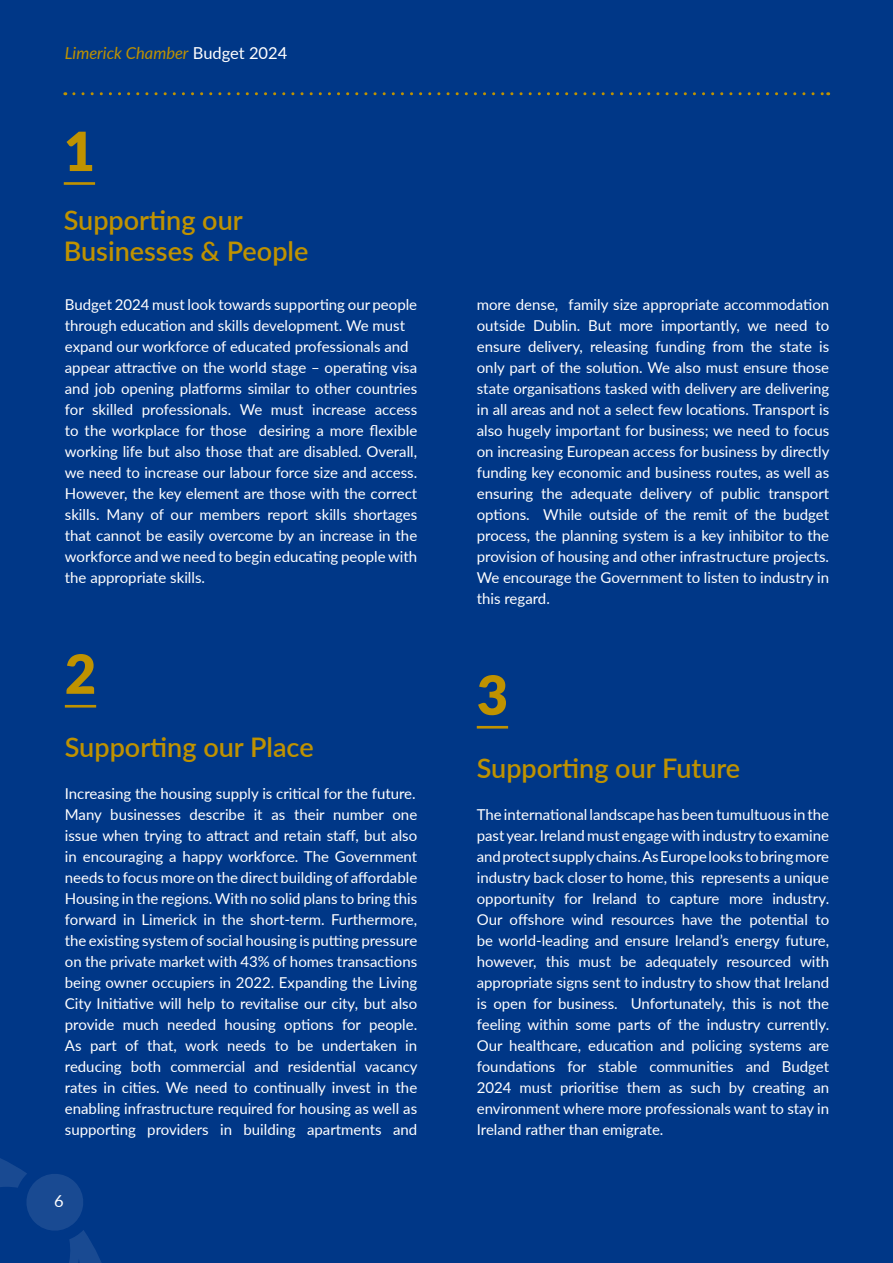
<style>
.page{position:relative;width:893px;height:1263px;background:#003787}
.page>*{position:absolute;margin:0;border:0;box-sizing:border-box;transform-origin:0 0}
.t1{font:900 54px "Lato";color:#bf9200}
.t2{font:600 27px/31.5px "Lato";color:#bf9200}
.t3{font:italic 16.5px "Lato";color:#bf9200}
.t4{font:16.5px "Lato";color:#fff}
.t5{font:15px/21px "Lato";color:#fff}
.s1{font-style:normal;color:#fff}
</style>
<div class="page">
<svg style="left:0;top:1158px;width:102px;height:105px"></svg>
<hr style="left:65px;top:705px;width:31px;height:2px;background:#bf9200">
<hr style="left:477px;top:726px;width:31px;height:2px;background:#bf9200">
<hr style="left:64px;top:182px;width:31px;height:3px;background:#bf9200">
<svg style="left:74px;top:92px;width:755px;height:3px"></svg>
<p class="t3" style="left:65px;top:41px;width:224px">Limerick Chamber <span class="s1">Budget 2024</span></p>
<h1 class="t1" style="left:64px;top:111px;width:33px">1</h1>
<h2 class="t2" style="left:64px;top:203px;width:246px">Supporting our<br>Businesses &amp; People</h2>
<p class="t5" style="left:65px;top:293px;width:354px">Budget 2024 must look towards supporting our people through education and skills development. We must expand our workforce of educated professionals and appear attractive on the world stage – operating visa and job opening platforms similar to other countries for skilled professionals. We must increase access to the workplace for those desiring a more flexible working life but also those that are disabled. Overall, we need to increase our labour force size and access.<br>However, the key element are those with the correct skills. Many of our members report skills shortages that cannot be easily overcome by an increase in the workforce and we need to begin educating people with the appropriate skills.</p>
<h1 class="t1" style="left:65px;top:633px;width:33px">2</h1>
<h2 class="t2" style="left:65px;top:730px;width:250px">Supporting our Place</h2>
<p class="t5" style="left:65px;top:782px;width:354px">Increasing the housing supply is critical for the future.<br>Many businesses describe it as their number one issue when trying to attract and retain staff, but also in encouraging a happy workforce. The Government needs to focus more on the direct building of affordable Housing in the regions. With no solid plans to bring this forward in Limerick in the short-term. Furthermore, the existing system of social housing is putting pressure on the private market with 43% of homes transactions being owner occupiers in 2022. Expanding the Living City Initiative will help to revitalise our city, but also provide much needed housing options for people.<br>As part of that, work needs to be undertaken in reducing both commercial and residential vacancy rates in cities. We need to continually invest in the enabling infrastructure required for housing as well as supporting providers in building apartments and</p>
<p class="t4" style="left:54px;top:1189px;width:11px">6</p>
<p class="t5" style="left:477px;top:293px;width:354px;text-align:justify">more dense, family size appropriate accommodation outside Dublin. But more importantly, we need to ensure delivery, releasing funding from the state is only part of the solution. We also must ensure those state organisations tasked with delivery are delivering in all areas and not a select few locations. Transport is also hugely important for business; we need to focus on increasing European access for business by directly funding key economic and business routes, as well as ensuring the adequate delivery of public transport options. While outside of the remit of the budget process, the planning system is a key inhibitor to the provision of housing and other infrastructure projects.<br>We encourage the Government to listen to industry in this regard.</p>
<h1 class="t1" style="left:477px;top:654px;width:33px">3</h1>
<h2 class="t2" style="left:477px;top:751px;width:265px">Supporting our Future</h2>
<p class="t5" style="left:477px;top:803px;width:354px;text-align:justify">The international landscape has been tumultuous in the past year. Ireland must engage with industry to examine and protect supply chains. As Europe looks to bring more industry back closer to home, this represents a unique opportunity for Ireland to capture more industry.<br>Our offshore wind resources have the potential to be world-leading and ensure Ireland’s energy future, however, this must be adequately resourced with appropriate signs sent to industry to show that Ireland is open for business. Unfortunately, this is not the feeling within some parts of the industry currently.<br>Our healthcare, education and policing systems are foundations for stable communities and Budget 2024 must prioritise them as such by creating an environment where more professionals want to stay in Ireland rather than emigrate.</p>
</div>
